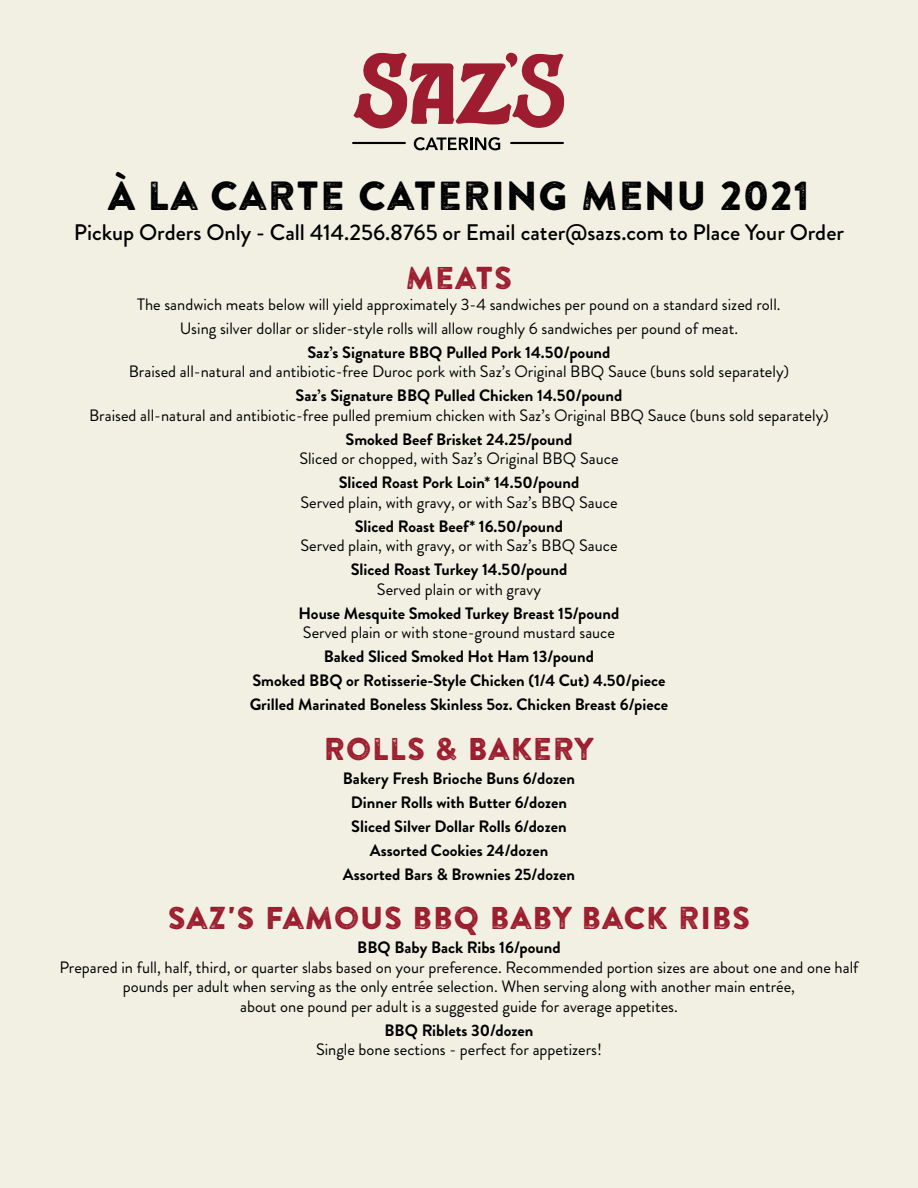
<style>
.page{position:relative;width:918px;height:1188px;background:#f1f0e3}
.page>*{position:absolute;margin:0;border:0;box-sizing:border-box;transform-origin:0 0}
.t1{font:40.5px "Brandon Printed One";color:#000}
.t2{font:31.5px "Brandon Printed One";color:#9c1c2d}
.t3{font:500 22.5px "Brandon Grotesque";color:#000}
.t4{font:16.5px/19.5px "Brandon Grotesque";color:#000;text-align:center}
.t5{font:700 16.5px/24px "Brandon Grotesque";color:#000;text-align:center}
</style>
<div class="page">
<svg style="left:353px;top:53px;width:211px;height:76px;background:#c78689"></svg>
<svg style="left:414px;top:137px;width:86px;height:13px"></svg>
<hr style="left:353px;top:142px;width:52px;height:2px;background:#000">
<hr style="left:511px;top:142px;width:52px;height:2px;background:#000">
<h1 class="t1" style="left:107px;top:171px;width:705px">À LA CARTE CATERING MENU 2021</h1>
<h3 class="t3" style="left:74px;top:217px;width:772px">Pickup Orders Only - Call 414.256.8765 or Email cater@sazs.com to Place Your Order</h3>
<h2 class="t2" style="left:406px;top:258px;width:108px">MEATS</h2>
<p class="t4" style="left:137px;top:292px;width:645px;line-height:24px">The sandwich meats below will yield approximately 3-4 sandwiches per pound on a standard sized roll.<br>Using silver dollar or slider-style rolls will allow roughly 6 sandwiches per pound of meat.</p>
<p class="t5" style="left:308px;top:340px;width:304px">Saz’s Signature BBQ Pulled Pork 14.50/pound</p>
<p class="t4" style="left:129px;top:362px;width:662px">Braised all-natural and antibiotic-free Duroc pork with Saz’s Original BBQ Sauce (buns sold separately)</p>
<p class="t5" style="left:296px;top:384px;width:328px">Saz’s Signature BBQ Pulled Chicken 14.50/pound</p>
<p class="t4" style="left:89px;top:406px;width:741px">Braised all-natural and antibiotic-free pulled premium chicken with Saz’s Original BBQ Sauce (buns sold separately)</p>
<p class="t5" style="left:346px;top:427px;width:228px">Smoked Beef Brisket 24.25/pound</p>
<p class="t4" style="left:299px;top:449px;width:321px">Sliced or chopped, with Saz’s Original BBQ Sauce</p>
<p class="t5" style="left:339px;top:471px;width:242px">Sliced Roast Pork Loin* 14.50/pound</p>
<p class="t4" style="left:300px;top:493px;width:319px">Served plain, with gravy, or with Saz’s BBQ Sauce</p>
<p class="t5" style="left:355px;top:514px;width:210px">Sliced Roast Beef* 16.50/pound</p>
<p class="t4" style="left:300px;top:536px;width:319px">Served plain, with gravy, or with Saz’s BBQ Sauce</p>
<p class="t5" style="left:351px;top:558px;width:218px">Sliced Roast Turkey 14.50/pound</p>
<p class="t4" style="left:377px;top:580px;width:166px">Served plain or with gravy</p>
<p class="t5" style="left:299px;top:601px;width:322px">House Mesquite Smoked Turkey Breast 15/pound</p>
<p class="t4" style="left:303px;top:623px;width:314px">Served plain or with stone-ground mustard sauce</p>
<p class="t5" style="left:250px;top:645px;width:420px">Baked Sliced Smoked Hot Ham 13/pound<br>Smoked BBQ or Rotisserie-Style Chicken (1/4 Cut) 4.50/piece<br>Grilled Marinated Boneless Skinless 5oz. Chicken Breast 6/piece</p>
<h2 class="t2" style="left:323px;top:729px;width:273px">ROLLS &amp; BAKERY</h2>
<p class="t5" style="left:343px;top:766px;width:234px">Bakery Fresh Brioche Buns 6/dozen<br>Dinner Rolls with Butter 6/dozen<br>Sliced Silver Dollar Rolls 6/dozen<br>Assorted Cookies 24/dozen<br>Assorted Bars &amp; Brownies 25/dozen</p>
<h2 class="t2" style="left:167px;top:898px;width:585px">SAZ'S FAMOUS BBQ BABY BACK RIBS</h2>
<p class="t5" style="left:357px;top:936px;width:205px">BBQ Baby Back Ribs 16/pound</p>
<p class="t4" style="left:59px;top:957px;width:801px">Prepared in full, half, third, or quarter slabs based on your preference. Recommended portion sizes are about one and one half pounds per adult when serving as the only entrée selection. When serving along with another main entrée,<br>about one pound per adult is a suggested guide for average appetites.</p>
<p class="t5" style="left:384px;top:1018px;width:151px">BBQ Riblets 30/dozen</p>
<p class="t4" style="left:316px;top:1040px;width:287px">Single bone sections - perfect for appetizers!</p>
</div>
